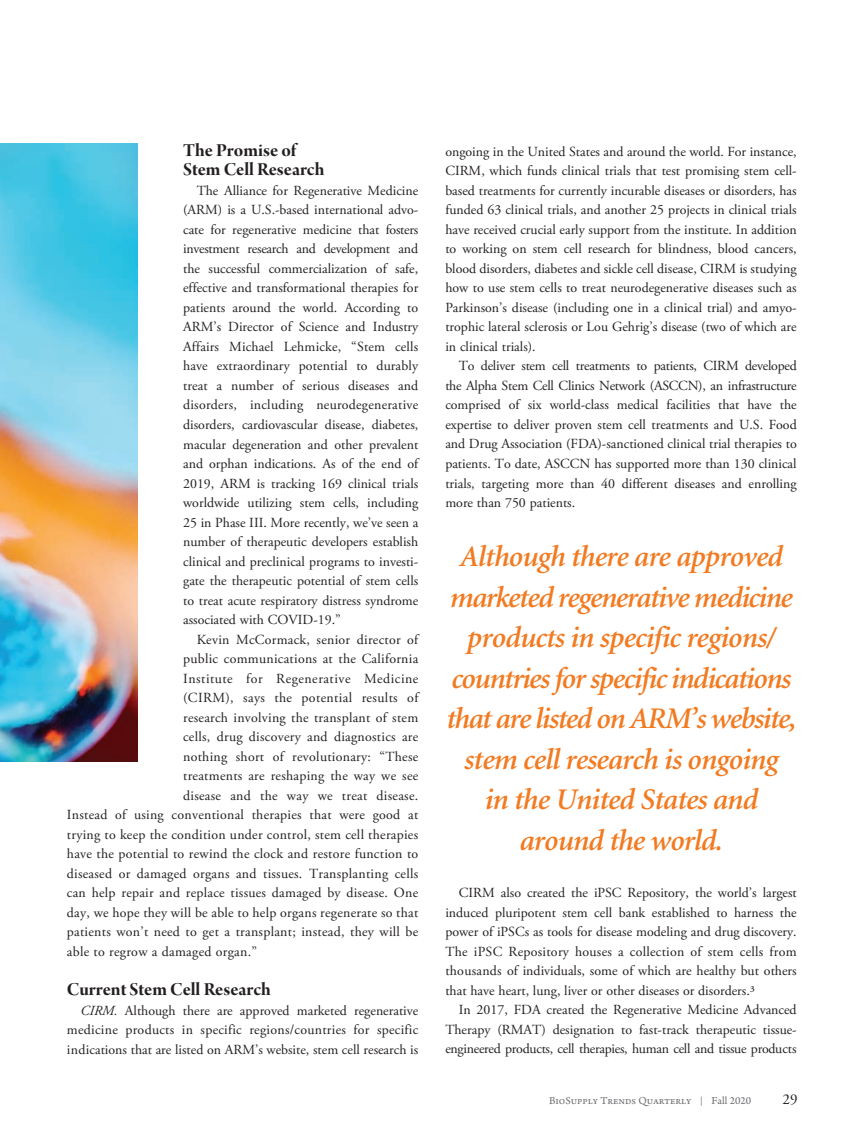
<style>
.page{position:relative;width:864px;height:1135px;background:#fff}
.page>*{position:absolute;margin:0;border:0;box-sizing:border-box;transform-origin:0 0}
.t1{font:italic 600 30px/40.5px "Minion";letter-spacing:-.025em;color:#f27b22;text-align:center}
.t2{font:19.5px/19.5px "Arno Pro Bold Display";color:#231f20}
.t3{font:15px "Adobe Garamond Pro";color:#231f20}
.t4{font:13.8px/19.5px "Adobe Garamond Pro";letter-spacing:.02em;color:#231f20;text-align:justify}
.t5{font:13.8px "Adobe Garamond Pro";letter-spacing:.04em;color:#231f20}
.t6{font:11.25px "Arno Pro";color:#6c6d70}
.s1{font-style:italic}
.s2{font-size:9px}
</style>
<div class="page">
<img style="left:0;top:143px;width:138px;height:618px">
<h2 class="t2" style="left:183px;top:141px;width:143px">The Promise of<br>Stem Cell Research</h2>
<p class="t4" style="left:183px;top:181px;width:236px;text-indent:14px">The Alliance for Regenerative Medicine (ARM) is a U.S.-based international advo&shy;cate for regenerative medicine that fosters investment research and development and the successful commercialization of safe, effective and transformational therapies for patients around the world. According to ARM’s Director of Science and Industry Affairs Michael Lehmicke, “Stem cells have extraordinary potential to durably treat a number of serious diseases and disorders, including neurodegenerative disorders, cardiovascular disease, diabetes, macular degeneration and other prevalent and orphan indications. As of the end of 2019, ARM is tracking 169 clinical trials worldwide utilizing stem cells, including 25 in Phase III. More recently, we’ve seen a number of therapeutic developers establish clinical and preclinical programs to investi&shy;gate the therapeutic potential of stem cells to treat acute respiratory distress syndrome associated with COVID-19.”</p>
<p class="t4" style="left:196px;top:629px;width:223px">Kevin McCormack, senior director of</p>
<p class="t4" style="left:183px;top:649px;width:236px">public communications at the California</p>
<p class="t5" style="left:183px;top:669px;width:237px">Institute for Regenerative Medicine</p>
<p class="t4" style="left:183px;top:688px;width:236px">(CIRM), says the potential results of</p>
<p class="t4" style="left:183px;top:707px;width:236px">research involving the transplant of stem</p>
<p class="t4" style="left:183px;top:727px;width:236px">cells, drug discovery and diagnostics are</p>
<p class="t4" style="left:183px;top:746px;width:236px">nothing short of revolutionary: “These</p>
<p class="t4" style="left:183px;top:766px;width:236px">treatments are reshaping the way we see</p>
<p class="t4" style="left:183px;top:785px;width:236px">disease and the way we treat disease.</p>
<p class="t4" style="left:67px;top:805px;width:352px">Instead of using conventional therapies that were good at</p>
<p class="t4" style="left:67px;top:824px;width:352px">trying to keep the condition under control, stem cell therapies</p>
<p class="t4" style="left:67px;top:844px;width:353px">have the potential to rewind the clock and restore function to</p>
<p class="t4" style="left:67px;top:863px;width:353px">diseased or damaged organs and tissues. Transplanting cells</p>
<p class="t4" style="left:67px;top:883px;width:352px">can help repair and replace tissues damaged by disease. One</p>
<p class="t4" style="left:67px;top:902px;width:353px">day, we hope they will be able to help organs regenerate so that</p>
<p class="t4" style="left:67px;top:922px;width:352px">patients won’t need to get a transplant; instead, they will be</p>
<p class="t4" style="left:67px;top:941px;width:191px">able to regrow a damaged organ.”</p>
<h2 class="t2" style="left:67px;top:980px;width:205px">Current Stem Cell Research</h2>
<p class="t4" style="left:67px;top:1000px;width:353px;text-indent:14px"><span class="s1">CIRM.</span> Although there are approved marketed regenerative medicine products in specific regions/countries for specific indications that are listed on ARM’s website, stem cell research is</p>
<p class="t4" style="left:445px;top:142px;width:353px">ongoing in the United States and around the world. For instance, CIRM, which funds clinical trials that test promising stem cell&shy;based treatments for currently incurable diseases or disorders, has funded 63 clinical trials, and another 25 projects in clinical trials have received crucial early support from the institute. In addition to working on stem cell research for blindness, blood cancers, blood disorders, diabetes and sickle cell disease, CIRM is studying how to use stem cells to treat neurodegenerative diseases such as Parkinson’s disease (including one in a clinical trial) and amyo&shy;trophic lateral sclerosis or Lou Gehrig’s disease (two of which are in clinical trials).</p>
<p class="t4" style="left:445px;top:356px;width:353px;text-indent:14px">To deliver stem cell treatments to patients, CIRM developed the Alpha Stem Cell Clinics Network (ASCCN), an infrastructure comprised of six world-class medical facilities that have the expertise to deliver proven stem cell treatments and U.S. Food and Drug Association (FDA)-sanctioned clinical trial therapies to patients. To date, ASCCN has supported more than 130 clinical trials, targeting more than 40 different diseases and enrolling more than 750 patients.</p>
<h1 class="t1" style="left:446px;top:537px;width:351px">Although there are approved marketed regenerative medicine products in specific regions/ countries for specific indications that are listed on ARM’s website, stem cell research is ongoing<br>in the United States and around the world.</h1>
<p class="t4" style="left:445px;top:883px;width:353px;text-indent:14px">CIRM also created the iPSC Repository, the world’s largest induced pluripotent stem cell bank established to harness the power of iPSCs as tools for disease modeling and drug discovery.<br>The iPSC Repository houses a collection of stem cells from thousands of individuals, some of which are healthy but others that have heart, lung, liver or other diseases or disorders.3</p>
<p class="t4" style="left:445px;top:1000px;width:353px;text-indent:14px">In 2017, FDA created the Regenerative Medicine Advanced Therapy (RMAT) designation to fast-track therapeutic tissue&shy;engineered products, cell therapies, human cell and tissue products</p>
<p class="t6" style="left:549px;top:1093px;width:203px">BioSupply Trends Quarterly <span class="s2">|</span> Fall 2020</p>
<p class="t3" style="left:782px;top:1090px;width:17px">29</p>
</div>
